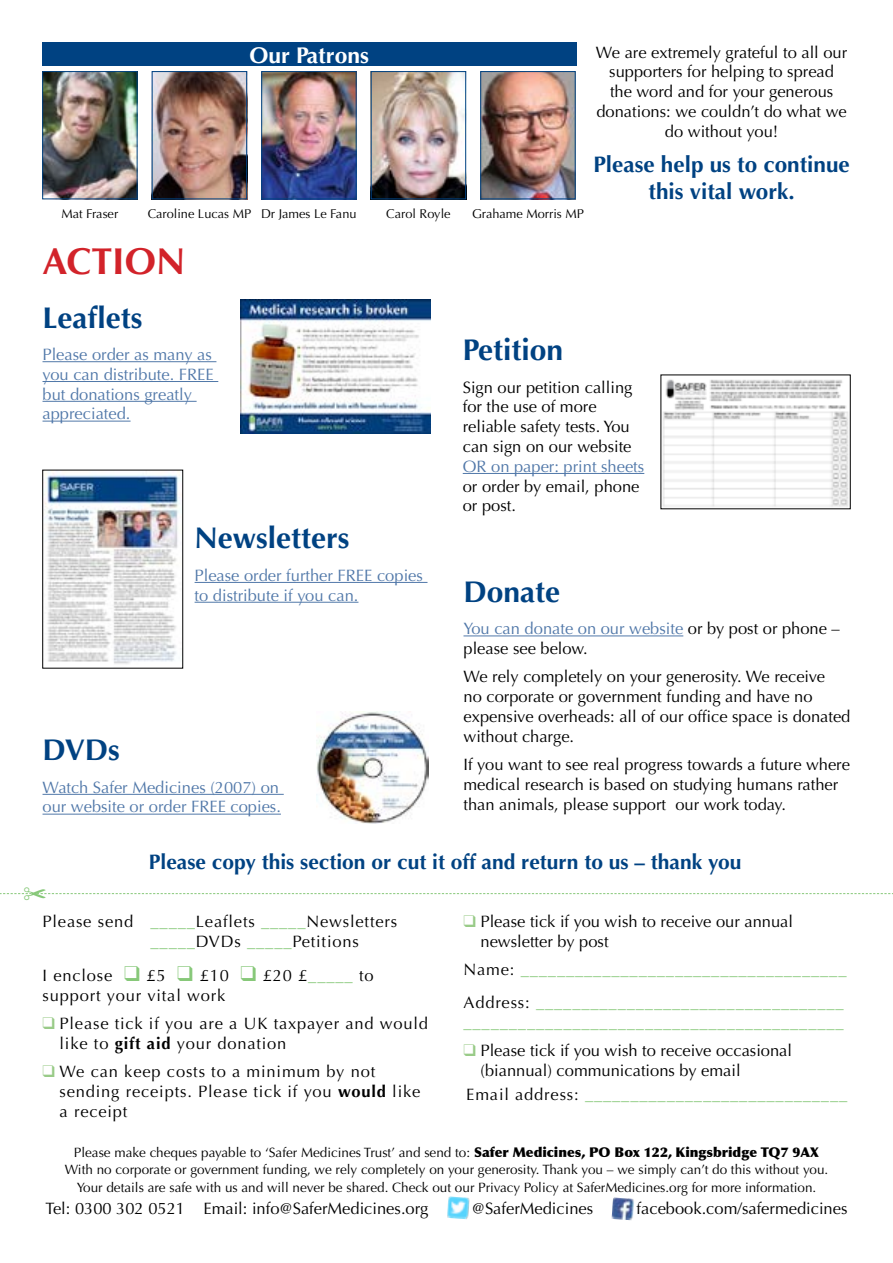
<style>
.page{position:relative;width:893px;height:1263px;background:#fff}
.page>*{position:absolute;margin:0;border:0;box-sizing:border-box;transform-origin:0 0}
.t1{font:700 37.5px "Optima";color:#d2232a}
.t2{font:700 30px "Optima";color:#004282}
.t3{font:700 22.8px "Optima";color:#fff}
.t4{font:700 22.5px/27px "Optima";color:#004282;text-align:center}
.t5{font:700 21px "Optima";color:#004282}
.t6{font:16.5px/19.8px "Optima";color:#000}
.t7{font:16.5px/19.8px "Optima";letter-spacing:.05em;color:#000}
.t8{font:16.5px/19.8px "Optima";color:#5178a9}
.t9{font:16.5px/32.5px "Optima";letter-spacing:.05em;color:#87c879}
.t10{font:13.5px/17.4px "Optima";color:#000;text-align:center}
.t11{font:12.75px "Optima";color:#000}
.s1{color:#5178a9}
.s2{color:#87c879}
.s3{color:#99cb88}
.s4{font-weight:700}
.s5{color:#000}
.s6{font-weight:900}
</style>
<div class="page">
<img style="left:447px;top:1196px;width:23px;height:23px">
<img style="left:612px;top:1197px;width:22px;height:23px">
<hr style="left:43px;top:361px;width:173px;height:1px;background:#5178a9">
<hr style="left:43px;top:381px;width:175px;height:1px;background:#5178a9">
<hr style="left:43px;top:401px;width:154px;height:1px;background:#5178a9">
<hr style="left:43px;top:421px;width:88px;height:1px;background:#5178a9">
<hr style="left:195px;top:582px;width:232px;height:1px;background:#5178a9">
<hr style="left:195px;top:602px;width:163px;height:1px;background:#5178a9">
<hr style="left:43px;top:794px;width:241px;height:1px;background:#5178a9">
<hr style="left:43px;top:814px;width:238px;height:1px;background:#5178a9">
<hr style="left:463px;top:473px;width:181px;height:1px;background:#5178a9">
<hr style="left:463px;top:635px;width:220px;height:1px;background:#5178a9">
<img style="left:45px;top:472px;width:135px;height:192px">
<img style="left:241px;top:300px;width:189px;height:134px">
<img style="left:317px;top:711px;width:112px;height:113px">
<img style="left:663px;top:379px;width:185px;height:128px">
<img style="left:44px;top:73px;width:92px;height:124px">
<div style="left:42px;top:71px;width:96px;height:128px;border:1px solid #004282"></div>
<img style="left:154px;top:73px;width:91px;height:124px">
<div style="left:152px;top:71px;width:95px;height:128px;border:1px solid #004282"></div>
<img style="left:263px;top:73px;width:92px;height:124px">
<div style="left:261px;top:71px;width:96px;height:128px;border:1px solid #004282"></div>
<img style="left:373px;top:73px;width:91px;height:124px">
<div style="left:371px;top:71px;width:95px;height:128px;border:1px solid #004282"></div>
<img style="left:482px;top:73px;width:92px;height:124px">
<div style="left:480px;top:71px;width:96px;height:128px;border:1px solid #004282"></div>
<div style="left:42px;top:43px;width:534px;height:23px;background:#004282"></div>
<svg style="left:0;top:893px;width:893px;height:2px"></svg>
<h3 class="t3" style="left:249px;top:42px;width:121px">Our Patrons</h3>
<p class="t11" style="left:62px;top:207px;width:58px">Mat Fraser</p>
<p class="t11" style="left:148px;top:207px;width:210px">Caroline Lucas MP Dr James Le Fanu</p>
<p class="t11" style="left:386px;top:207px;width:66px">Carol Royle</p>
<p class="t11" style="left:472px;top:207px;width:113px">Grahame Morris MP</p>
<p class="t6" style="left:596px;top:42px;width:253px;text-align:center">We are extremely grateful to all our supporters for helping to spread<br>the word and for your generous donations: we couldn’t do what we do without you!</p>
<h3 class="t4" style="left:593px;top:152px;width:258px">Please help us to continue this vital work.</h3>
<h1 class="t1" style="left:43px;top:239px;width:144px">ACTION</h1>
<h2 class="t2" style="left:43px;top:300px;width:101px">Leaflets</h2>
<p class="t8" style="left:43px;top:345px;width:173px">Please order as many as you can distribute. FREE but donations greatly appreciated.</p>
<h2 class="t2" style="left:463px;top:332px;width:102px">Petition</h2>
<p class="t6" style="left:463px;top:377px;width:171px">Sign our petition calling for the use of more reliable safety tests. You can sign on our website</p>
<p class="t8" style="left:463px;top:456px;width:183px">OR on paper: print sheets</p>
<p class="t6" style="left:463px;top:476px;width:178px">or order by email, phone or post.</p>
<h2 class="t2" style="left:195px;top:521px;width:157px">Newsletters</h2>
<p class="t8" style="left:195px;top:565px;width:230px">Please order further FREE copies to distribute if you can.</p>
<h2 class="t2" style="left:463px;top:574px;width:98px">Donate</h2>
<p class="t6" style="left:463px;top:619px;width:378px"><span class="s1">You can donate on our website</span> or by post or phone – please see below.</p>
<p class="t6" style="left:463px;top:667px;width:388px">We rely completely on your generosity. We receive<br>no corporate or government funding and have no expensive overheads: all of our office space is donated without charge.</p>
<p class="t6" style="left:463px;top:755px;width:388px">If you want to see real progress towards a future where medical research is based on studying humans rather than animals, please support our work today.</p>
<p class="t5" style="left:149px;top:849px;width:594px">Please copy this section or cut it off and return to us – thank you</p>
<h2 class="t2" style="left:43px;top:732px;width:79px">DVDs</h2>
<p class="t8" style="left:43px;top:777px;width:240px">Watch Safer Medicines (2007) on our website or order FREE copies.</p>
<p class="t7" style="left:151px;top:912px;width:248px;text-indent:-108px">Please send <span class="s2">_____</span>Leaflets <span class="s2">_____</span>Newsletters <span class="s2">_____</span>DVDs <span class="s2">_____</span>Petitions</p>
<p class="t7" style="left:43px;top:965px;width:333px">I enclose <span class="s2">❑</span> £5 <span class="s2">❑</span> £10 <span class="s2">❑</span> £20 £<span class="s2">_____</span> to support your vital work</p>
<p class="t7" style="left:60px;top:1014px;width:370px;text-indent:-17px"><span class="s3">❑</span> Please tick if you are a UK taxpayer and would like to <span class="s4">gift aid</span> your donation</p>
<p class="t7" style="left:60px;top:1062px;width:362px;text-indent:-17px"><span class="s3">❑</span> We can keep costs to a minimum by not sending receipts. Please tick if you <span class="s4">would</span> like a receipt</p>
<p class="t6" style="left:480px;top:912px;width:314px;text-indent:-17px"><span class="s3">❑</span> Please tick if you wish to receive our annual newsletter by post</p>
<p class="t9" style="left:463px;top:954px;width:385px"><span class="s5">Name:</span> ____________________________________<br><span class="s5">Address:</span> __________________________________</p>
<p class="t9" style="left:463px;top:1006px;width:382px">__________________________________________</p>
<p class="t6" style="left:480px;top:1041px;width:313px;text-indent:-17px"><span class="s3">❑</span> Please tick if you wish to receive occasional (biannual) communications by email</p>
<p class="t9" style="left:466px;top:1078px;width:383px"><span class="s5">Email address:</span> _____________________________</p>
<p class="t10" style="left:65px;top:1144px;width:765px">Please make cheques payable to ‘Safer Medicines Trust’ and send to: <span class="s6">Safer Medicines, PO Box 122, Kingsbridge TQ7 9AX<br></span>With no corporate or government funding, we rely completely on your generosity. Thank you – we simply can’t do this without you.<br>Your details are safe with us and will never be shared. Check out our Privacy Policy at SaferMedicines.org for more information.</p>
<p class="t6" style="left:45px;top:1199px;width:384px">Tel: 0300 302 0521 Email: info@SaferMedicines.org</p>
<p class="t6" style="left:472px;top:1199px;width:123px">@SaferMedicines</p>
<p class="t6" style="left:637px;top:1199px;width:212px">facebook.com/safermedicines</p>
</div>
